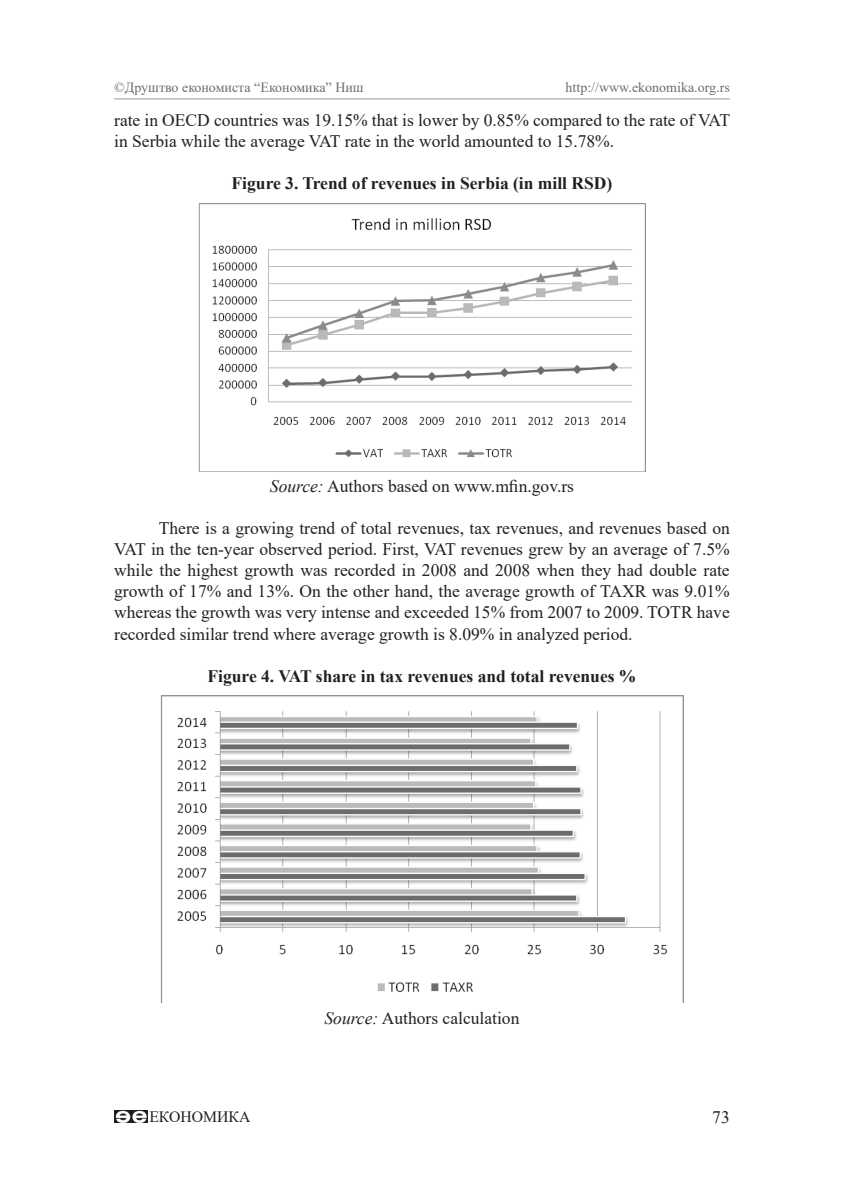
<style>
.page{position:relative;width:844px;height:1191px;background:#fff}
.page>*{position:absolute;margin:0;border:0;box-sizing:border-box;transform-origin:0 0}
.t1{font:17.5px/21px "Times New Roman";color:#231f20}
.t2{font:700 17.5px "Times New Roman";color:#231f20}
.t3{font:15.75px "Times New Roman";color:#231f20}
.t4{font:14px "Times New Roman";color:#6c6d70}
.s1{font-style:italic}
</style>
<div class="page">
<img style="left:114px;top:1110px;width:33px;height:12px">
<hr style="left:114px;top:98px;width:615px;height:1px;background:#939598">
<img style="left:198px;top:203px;width:447px;height:268px">
<img style="left:161px;top:695px;width:522px;height:307px">
<p class="t4" style="left:114px;top:77px;width:251px">©Друштво економиста “Економика” Ниш</p>
<p class="t4" style="left:565px;top:77px;width:166px">http://www.ekonomika.org.rs</p>
<p class="t1" style="left:114px;top:109px;width:617px">rate in OECD countries was 19.15% that is lower by 0.85% compared to the rate of VAT in Serbia while the average VAT rate in the world amounted to 15.78%.</p>
<p class="t2" style="left:231px;top:171px;width:382px">Figure 3. Trend of revenues in Serbia (in mill RSD)</p>
<p class="t1" style="left:270px;top:475px;width:305px"><span class="s1">Source:</span> Authors based on www.mfin.gov.rs</p>
<p class="t1" style="left:114px;top:517px;width:617px;text-align:justify;text-indent:45px">There is a growing trend of total revenues, tax revenues, and revenues based on VAT in the ten-year observed period. First, VAT revenues grew by an average of 7.5% while the highest growth was recorded in 2008 and 2008 when they had double rate growth of 17% and 13%. On the other hand, the average growth of TAXR was 9.01% whereas the growth was very intense and exceeded 15% from 2007 to 2009. TOTR have recorded similar trend where average growth is 8.09% in analyzed period.</p>
<p class="t2" style="left:207px;top:663px;width:430px">Figure 4. VAT share in tax revenues and total revenues %</p>
<p class="t1" style="left:324px;top:1007px;width:196px"><span class="s1">Source:</span> Authors calculation</p>
<p class="t3" style="left:149px;top:1105px;width:103px">ЕКОНОМИКА</p>
<p class="t1" style="left:712px;top:1105px;width:19px">73</p>
</div>
